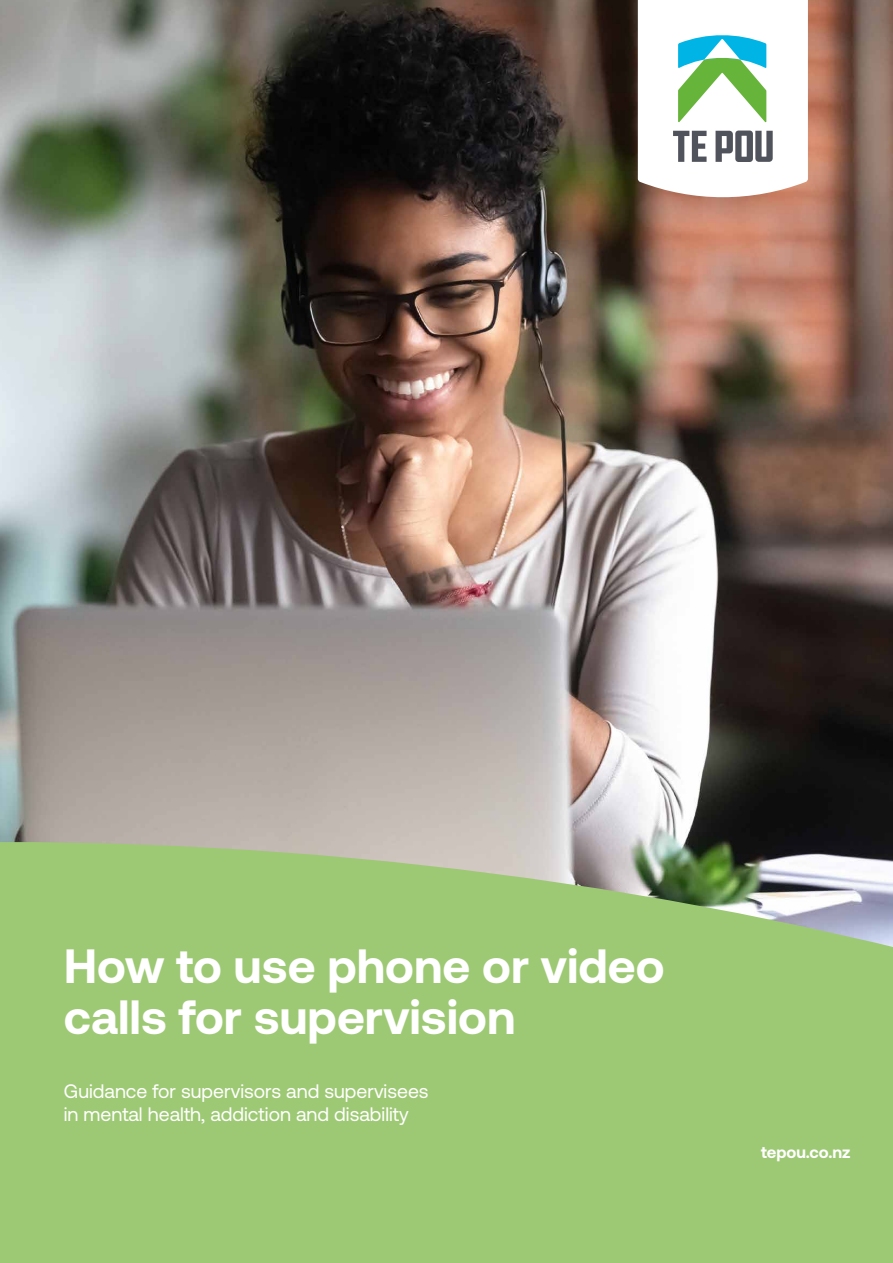
<style>
.page{position:relative;width:893px;height:1263px;background:#fff}
.page>*{position:absolute;margin:0;border:0;box-sizing:border-box;transform-origin:0 0}
.t1{font:700 48px/51px "Aeonik";color:#fff}
.t2{font:19.5px/23.4px "Aeonik";color:#fff}
.t3{font:700 16.5px "Aeonik";color:#fff}
</style>
<div class="page">
<img style="left:0;top:0;width:893px;height:806px">
<svg style="left:0;top:806px;width:893px;height:457px;fill:#9ec974"></svg>
<svg style="left:638px;top:0;width:170px;height:197px"></svg>
<h1 class="t1" style="left:64px;top:940px;width:602px">How to use phone or video calls for supervision</h1>
<p class="t2" style="left:64px;top:1079px;width:366px">Guidance for supervisors and supervisees in mental health, addiction and disability</p>
<p class="t3" style="left:761px;top:1143px;width:91px">tepou.co.nz</p>
</div>
